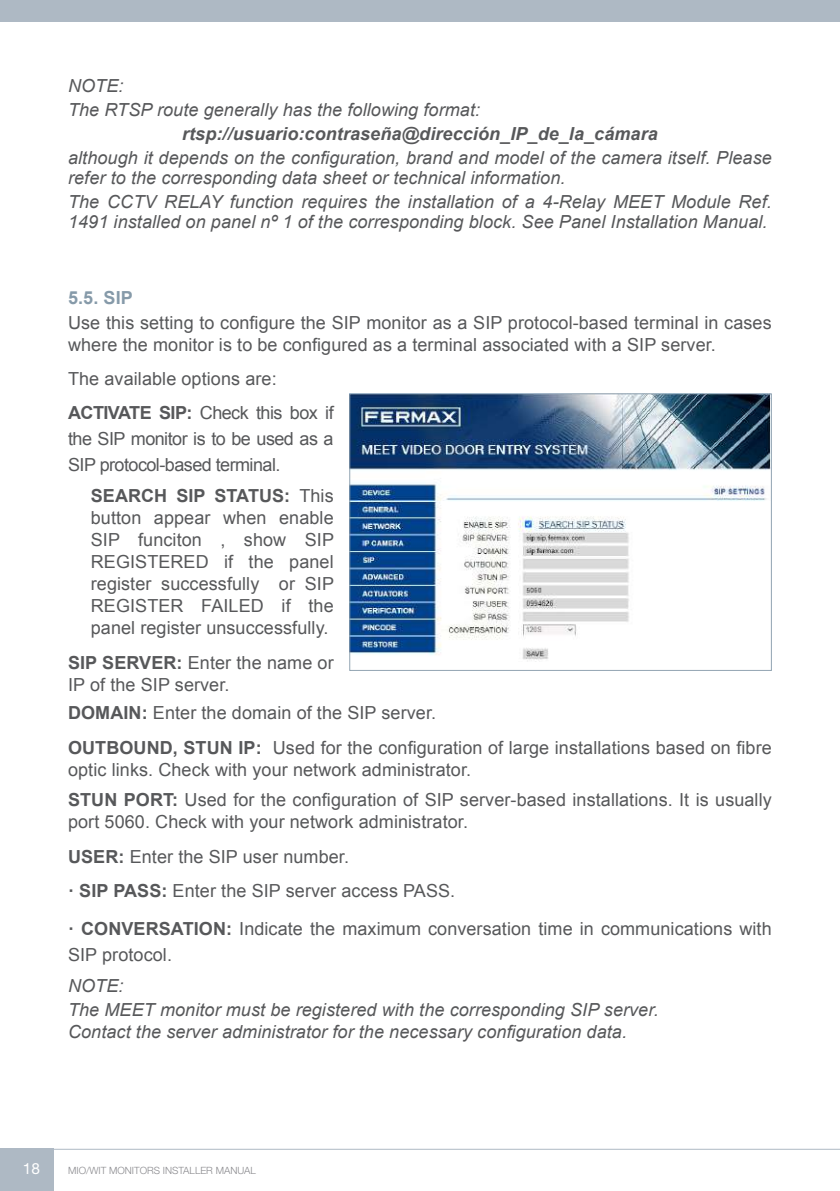
<style>
.page{position:relative;width:840px;height:1191px;background:#fff}
.page>*{position:absolute;margin:0;border:0;box-sizing:border-box;transform-origin:0 0}
.t1{font:18px/22px "Arial";letter-spacing:.005em;color:#57585a}
.t2{font:italic 18px/24px "Arial";letter-spacing:.005em;color:#57585a}
.t3{font:18px/26px "Arial";letter-spacing:-.03em;color:#57585a}
.t4{font:italic 700 18px "Arial";letter-spacing:.005em;color:#57585a}
.t5{font:700 18px "Arial";color:#869aa9}
.t6{font:15.4px "Helvetica Neue";color:#fff}
.t7{font:300 10px "Helvetica Neue LT Std";color:#8a8a8e}
.s1{font-weight:700}
</style>
<div class="page">
<div style="left:0;top:1148px;width:53px;height:43px;background:#aeb9c4"></div>
<hr style="left:0;top:1148px;width:839px;height:1px;background:#aeb9c4">
<div style="left:0;top:0;width:839px;height:22px;background:#aeb9c4"></div>
<img style="left:351px;top:395px;width:418px;height:266px">
<div style="left:349px;top:393px;width:422px;height:278px;border:1px solid #92a4b2"></div>
<p class="t2" style="left:68px;top:74px;width:413px">NOTE:<br>The RTSP route generally has the following format:</p>
<p class="t4" style="left:182px;top:122px;width:477px">rtsp://usuario:contraseña@dirección_IP_de_la_cámara</p>
<p class="t2" style="left:68px;top:148px;width:704px;line-height:20px">although it depends on the configuration, brand and model of the camera itself. Please refer to the corresponding data sheet or technical information.</p>
<p class="t2" style="left:68px;top:192px;width:704px;line-height:20px">The CCTV RELAY function requires the installation of a 4-Relay MEET Module Ref.<br>1491 installed on panel nº 1 of the corresponding block. See Panel Installation Manual.</p>
<p class="t5" style="left:68px;top:286px;width:66px">5.5. SIP</p>
<p class="t1" style="left:68px;top:311px;width:704px">Use this setting to configure the SIP monitor as a SIP protocol-based terminal in cases where the monitor is to be configured as a terminal associated with a SIP server.</p>
<p class="t1" style="left:68px;top:361px;width:267px;line-height:34.6px">The available options are:<br><span class="s1">ACTIVATE SIP:</span> Check this box if</p>
<p class="t3" style="left:68px;top:426px;width:267px">the SIP monitor is to be used as a<br>SIP protocol-based terminal.</p>
<p class="t1" style="left:91px;top:485px;width:244px;text-align:justify"><span class="s1">SEARCH SIP STATUS:</span> This button appear when enable SIP funciton , show SIP REGISTERED if the panel register successfully or SIP REGISTER FAILED if the panel register unsuccessfully.</p>
<p class="t1" style="left:68px;top:651px;width:267px"><span class="s1">SIP SERVER:</span> Enter the name or<br>IP of the SIP server.</p>
<p class="t1" style="left:68px;top:696px;width:704px;line-height:34.6px"><span class="s1">DOMAIN:</span> Enter the domain of the SIP server.<br><span class="s1">OUTBOUND, STUN IP:</span> Used for the configuration of large installations based on fibre</p>
<p class="t1" style="left:68px;top:754px;width:704px;line-height:30.6px">optic links. Check with your network administrator.<br><span class="s1">STUN PORT:</span> Used for the configuration of SIP server-based installations. It is usually</p>
<p class="t1" style="left:68px;top:805px;width:401px;line-height:34.6px">port 5060. Check with your network administrator.<br><span class="s1">USER:</span> Enter the SIP user number.<br><span class="s1">· SIP PASS:</span> Enter the SIP server access PASS.</p>
<p class="t1" style="left:68px;top:915px;width:704px;line-height:26px"><span class="s1">· CONVERSATION:</span> Indicate the maximum conversation time in communications with<br>SIP protocol.</p>
<p class="t2" style="left:68px;top:974px;width:592px">NOTE:<br>The MEET monitor must be registered with the corresponding SIP server.</p>
<p class="t2" style="left:68px;top:1020px;width:560px">Contact the server administrator for the necessary configuration data.</p>
<p class="t6" style="left:23px;top:1159px;width:19px">18</p>
<p class="t7" style="left:68px;top:1164px;width:189px">MIO/WIT MONITORS INSTALLER MANUAL</p>
</div>
